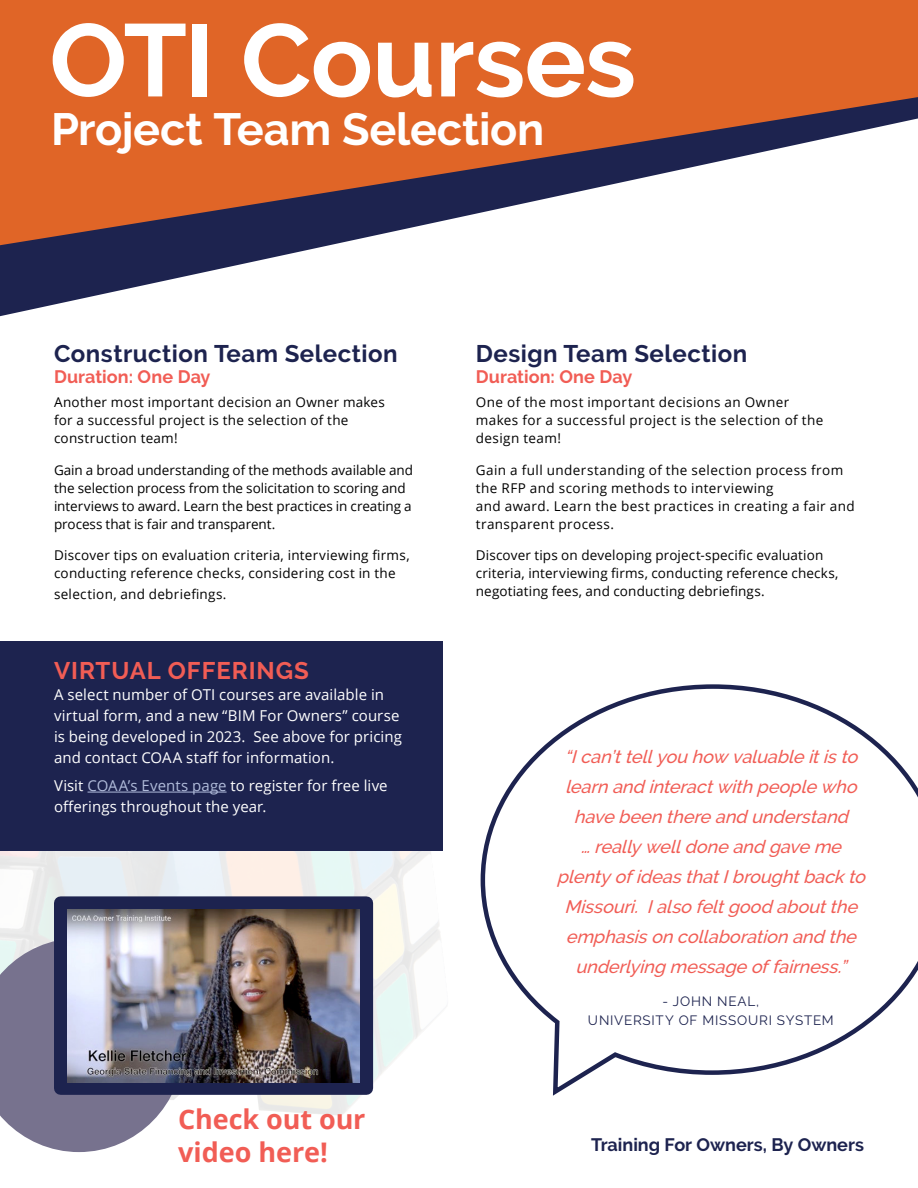
<style>
.page{position:relative;width:918px;height:1188px;background:#fff}
.page>*{position:absolute;margin:0;border:0;box-sizing:border-box;transform-origin:0 0}
.t1{font:700 102.6px "Raleway";letter-spacing:-.005em;color:#fff}
.t2{font:700 45px "Raleway";letter-spacing:-.005em;color:#fff}
.t3{font:700 27px/33px "Open Sans";letter-spacing:-.005em;color:#f15d55}
.t4{font:700 24px "Raleway";letter-spacing:.02em;color:#1d234f}
.t5{font:700 24px "Raleway";letter-spacing:.04em;color:#f15d55}
.t6{font:italic 500 18px/30px "Raleway";color:#f15d55;text-align:center}
.t7{font:700 18px "Raleway";letter-spacing:.005em;color:#f15d55}
.t8{font:700 18px "Raleway";color:#1d234f}
.t9{font:15px/21px "Open Sans";letter-spacing:.005em;color:#fff}
.t10{font:13.5px/18px "Open Sans";letter-spacing:.02em;color:#000}
.t11{font:13.5px/18px "Open Sans";letter-spacing:-.005em;color:#000}
.t12{font:13.5px/19.5px "Raleway";letter-spacing:.06em;color:#1d234f;text-align:center}
.s1{color:#b0bbda}
</style>
<div class="page">
<img style="left:0;top:684px;width:443px;height:432px">
<svg style="left:0;top:245px;width:330px;height:71px;fill:#1d234f"></svg>
<svg style="left:0;top:0;width:918px;height:245px;fill:#e06527"></svg>
<svg style="left:480px;top:684px;width:438px;height:412px"></svg>
<svg style="left:0;top:938px;width:184px;height:214px"></svg>
<svg style="left:54px;top:896px;width:319px;height:199px;fill:#1d234f"></svg>
<img style="left:68px;top:909px;width:292px;height:173px">
<div style="left:0;top:642px;width:442px;height:209px;background:#1d234f"></div>
<hr style="left:88px;top:792px;width:139px;height:1px;background:#b0bbda">
<h1 class="t1" style="left:50px;top:2px;width:588px">OTI Courses</h1>
<h2 class="t2" style="left:51px;top:103px;width:495px">Project Team Selection</h2>
<h3 class="t4" style="left:54px;top:340px;width:345px">Construction Team Selection</h3>
<h3 class="t7" style="left:54px;top:366px;width:158px">Duration: One Day</h3>
<p class="t10" style="left:54px;top:393px;width:333px">Another most important decision an Owner makes for a successful project is the selection of the construction team!</p>
<p class="t11" style="left:54px;top:461px;width:361px">Gain a broad understanding of the methods available and the selection process from the solicitation to scoring and interviews to award. Learn the best practices in creating a process that is fair and transparent.</p>
<p class="t10" style="left:54px;top:546px;width:357px">Discover tips on evaluation criteria, interviewing firms, conducting reference checks, considering cost in the</p>
<p class="t10" style="left:54px;top:585px;width:174px">selection, and debriefings.</p>
<h3 class="t5" style="left:54px;top:657px;width:256px">VIRTUAL OFFERINGS</h3>
<p class="t9" style="left:54px;top:684px;width:349px">A select number of OTI courses are available in virtual form, and a new “BIM For Owners” course is being developed in 2023. See above for pricing and contact COAA staff for information.</p>
<p class="t9" style="left:54px;top:775px;width:335px">Visit <span class="s1">COAA’s Events page</span> to register for free live offerings throughout the year.</p>
<h3 class="t3" style="left:178px;top:1102px;width:189px">Check out our video here!</h3>
<h3 class="t4" style="left:476px;top:340px;width:273px">Design Team Selection</h3>
<h3 class="t7" style="left:476px;top:366px;width:158px">Duration: One Day</h3>
<p class="t10" style="left:476px;top:393px;width:349px">One of the most important decisions an Owner makes for a successful project is the selection of the design team!</p>
<p class="t10" style="left:476px;top:461px;width:380px">Gain a full understanding of the selection process from the RFP and scoring methods to interviewing<br>and award. Learn the best practices in creating a fair and transparent process.</p>
<p class="t10" style="left:476px;top:546px;width:364px">Discover tips on developing project-specific evaluation criteria, interviewing firms, conducting reference checks, negotiating fees, and conducting debriefings.</p>
<p class="t6" style="left:557px;top:741px;width:315px">“Ican’ttellyou how valuable itisto learn and interactwith people who have been there and understand …reallywelldone and gave me plentyofideasthatIbroughtbackto Missouri. Ialso feltgood aboutthe emphasison collaboration and the underlying message offairness.”</p>
<p class="t12" style="left:588px;top:991px;width:247px">- JOHN NEAL,<br>UNIVERSITY OF MISSOURI SYSTEM</p>
<h3 class="t8" style="left:591px;top:1134px;width:274px">Training For Owners, By Owners</h3>
</div>
